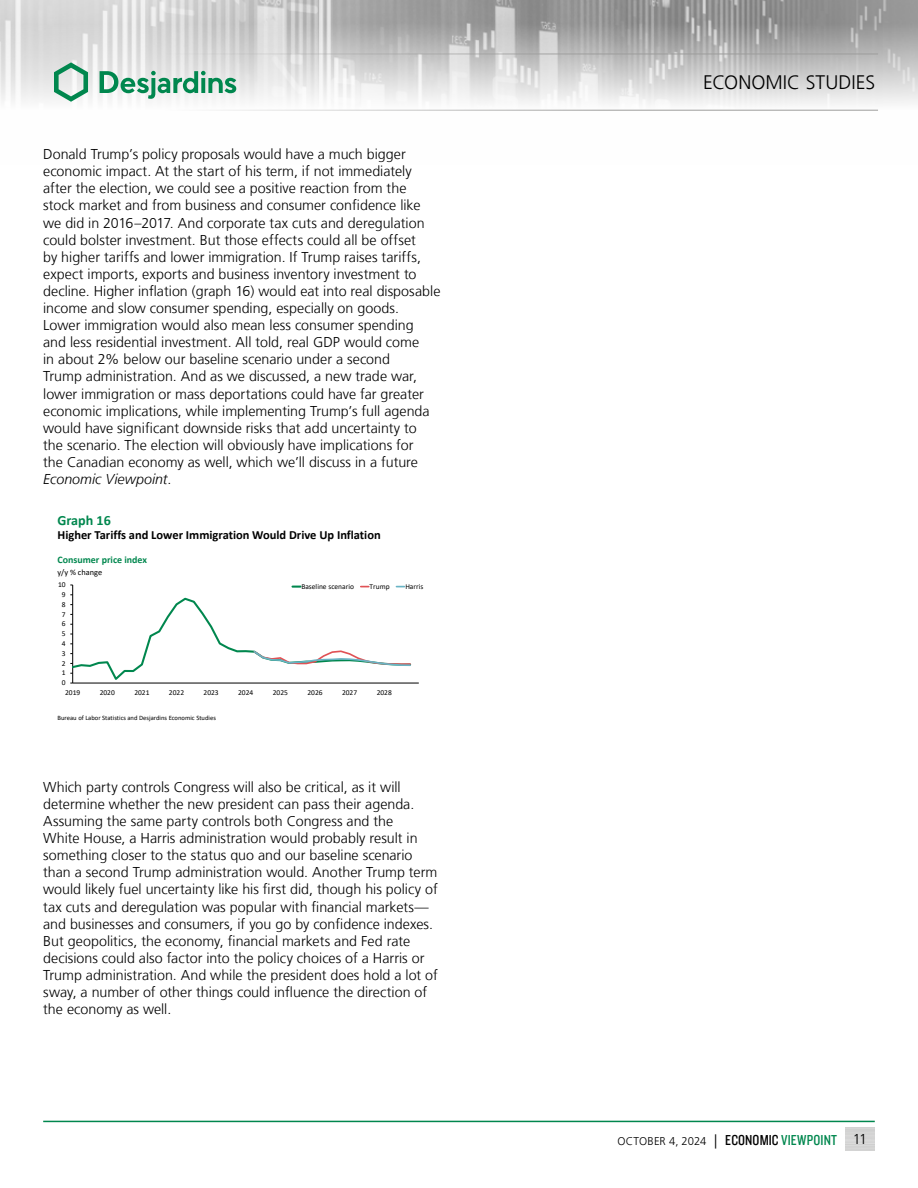
<style>
.page{position:relative;width:918px;height:1188px;background:#fff}
.page>*{position:absolute;margin:0;border:0;box-sizing:border-box;transform-origin:0 0}
.t1{font:300 19.5px "Frutiger LT";letter-spacing:.005em;color:#000}
.t2{font:300 14.25px/17.1px "Frutiger LT";color:#000}
.t3{font:700 14.1px "Calibri";color:#00874e}
.t4{font:700 12.45px "Calibri";color:#000}
.t5{font:300 11.25px "Frutiger LT";color:#000}
.t6{font:700 10.05px "Calibri";color:#00874e}
.t7{font:8.4px "Calibri";color:#000}
.t8{font:7.5px "Calibri";color:#000}
.t9{font:6.6px "Calibri";color:#000}
.s1{font-style:italic}
.s2{font-size:14.25px}
.s3{font-family:"Knockout 29 Junior Ltweight";font-weight:400;font-size:15px}
.s4{font-family:"Knockout 29 Junior Ltweight";font-weight:400;font-size:15px;color:#00874e}
</style>
<div class="page">
<img style="left:0;top:0;width:918px;height:110px">
<hr style="left:0;top:54px;width:878px;height:1px;background:#9d9d9c">
<hr style="left:0;top:110px;width:878px;height:1px;background:#9d9d9c">
<svg style="left:54px;top:62px;width:34px;height:40px"></svg>
<svg style="left:100px;top:71px;width:136px;height:28px"></svg>
<hr style="left:43px;top:1121px;width:832px;height:1px;background:#00874e">
<hr style="left:72px;top:585px;width:1px;height:98px;background:#000">
<hr style="left:73px;top:683px;width:346px;height:1px;background:#000">
<svg style="left:70px;top:595px;width:342px;height:89px"></svg>
<svg style="left:292px;top:586px;width:8px;height:2px"></svg>
<p class="t2" style="left:43px;top:146px;width:399px">Donald Trump’s policy proposals would have a much bigger economic impact. At the start of his term, if not immediately after the election, we could see a positive reaction from the stock market and from business and consumer confidence like we did in 2016–2017. And corporate tax cuts and deregulation could bolster investment. But those effects could all be offset<br>by higher tariffs and lower immigration. If Trump raises tariffs, expect imports, exports and business inventory investment to decline. Higher inflation (graph 16) would eat into real disposable income and slow consumer spending, especially on goods.<br>Lower immigration would also mean less consumer spending<br>and less residential investment. All told, real GDP would come<br>in about 2% below our baseline scenario under a second<br>Trump administration. And as we discussed, a new trade war, lower immigration or mass deportations could have far greater economic implications, while implementing Trump’s full agenda would have significant downside risks that add uncertainty to<br>the scenario. The election will obviously have implications for<br>the Canadian economy as well, which we’ll discuss in a future <span class="s1">Economic Viewpoint</span>.</p>
<p class="t3" style="left:57px;top:511px;width:55px">Graph 16</p>
<p class="t4" style="left:57px;top:526px;width:325px">Higher Tariffs and Lower Immigration Would Drive Up Inflation</p>
<p class="t6" style="left:57px;top:553px;width:91px">Consumer price index</p>
<p class="t7" style="left:57px;top:567px;width:46px">y/y % change</p>
<p class="t8" style="left:58px;top:579px;width:9px">10</p>
<p class="t8" style="left:62px;top:589px;width:5px">9</p>
<p class="t8" style="left:62px;top:599px;width:5px">8</p>
<p class="t8" style="left:62px;top:609px;width:5px">7</p>
<p class="t8" style="left:62px;top:619px;width:5px">6</p>
<p class="t8" style="left:62px;top:628px;width:5px">5</p>
<p class="t8" style="left:62px;top:638px;width:5px">4</p>
<p class="t8" style="left:62px;top:648px;width:5px">3</p>
<p class="t8" style="left:62px;top:658px;width:5px">2</p>
<p class="t8" style="left:62px;top:668px;width:5px">1</p>
<p class="t8" style="left:62px;top:678px;width:5px">0</p>
<p class="t8" style="left:301px;top:581px;width:54px">Baseline scenario</p>
<p class="t8" style="left:370px;top:581px;width:22px">Trump</p>
<p class="t8" style="left:405px;top:581px;width:20px">Harris</p>
<p class="t8" style="left:65px;top:687px;width:17px">2019</p>
<p class="t8" style="left:100px;top:687px;width:17px">2020</p>
<p class="t8" style="left:134px;top:687px;width:17px">2021</p>
<p class="t8" style="left:169px;top:687px;width:17px">2022</p>
<p class="t8" style="left:204px;top:687px;width:17px">2023</p>
<p class="t8" style="left:238px;top:687px;width:17px">2024</p>
<p class="t8" style="left:273px;top:687px;width:17px">2025</p>
<p class="t8" style="left:307px;top:687px;width:17px">2026</p>
<p class="t8" style="left:342px;top:687px;width:17px">2027</p>
<p class="t8" style="left:377px;top:687px;width:17px">2028</p>
<p class="t9" style="left:58px;top:713px;width:160px">Bureau of Labor Statistics and Desjardins Economic Studies</p>
<p class="t2" style="left:43px;top:779px;width:396px">Which party controls Congress will also be critical, as it will determine whether the new president can pass their agenda.<br>Assuming the same party controls both Congress and the<br>White House, a Harris administration would probably result in something closer to the status quo and our baseline scenario than a second Trump administration would. Another Trump term would likely fuel uncertainty like his first did, though his policy of tax cuts and deregulation was popular with financial markets— and businesses and consumers, if you go by confidence indexes.<br>But geopolitics, the economy, financial markets and Fed rate decisions could also factor into the policy choices of a Harris or Trump administration. And while the president does hold a lot of sway, a number of other things could influence the direction of the economy as well.</p>
<h1 class="t1" style="left:703px;top:72px;width:174px">ECONOMIC STUDIES</h1>
<p class="t5" style="left:618px;top:1135px;width:251px">OCTOBER 4, 2024 <span class="s2">|</span> <span class="s3">ECONOMIC</span> <span class="s4">VIEWPOINT</span> <span class="s2">11</span></p>
</div>
